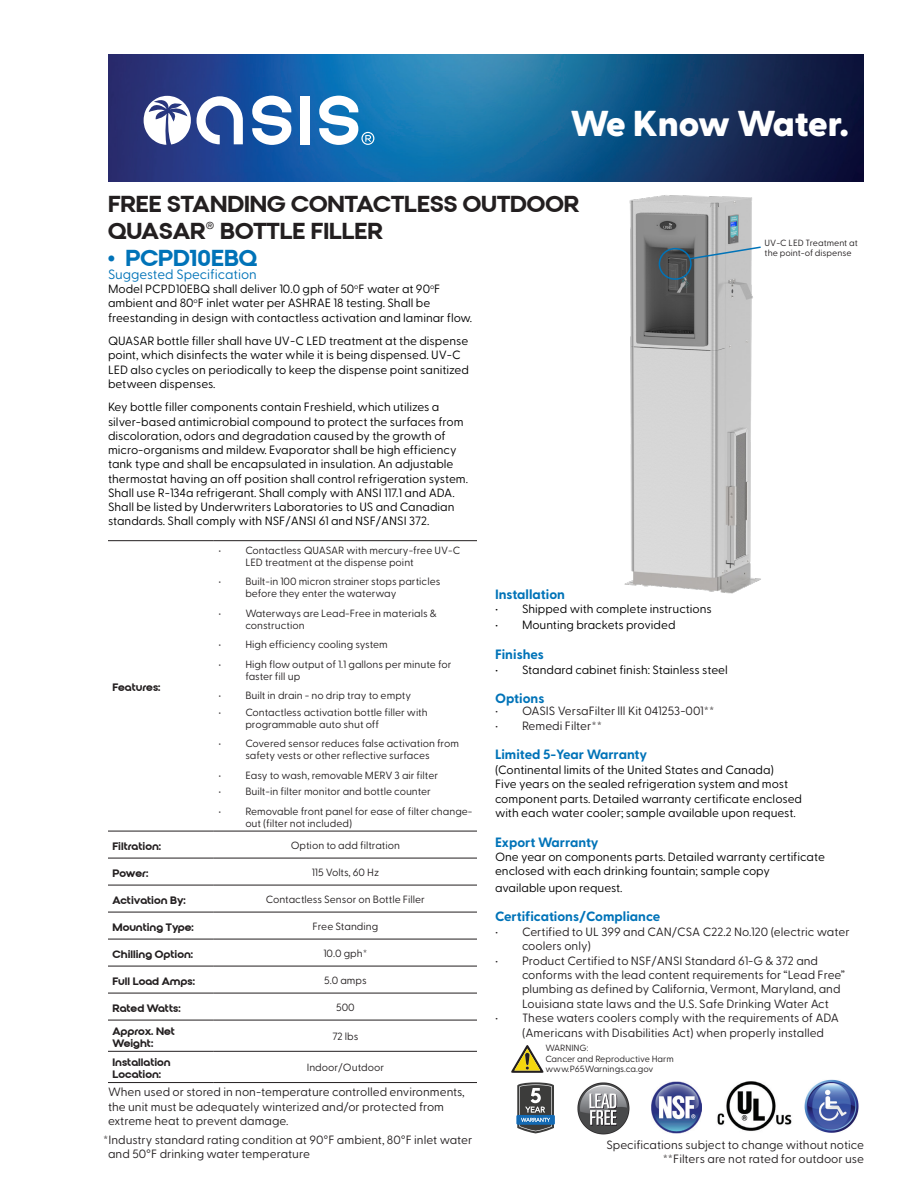
<style>
.page{position:relative;width:918px;height:1188px;background:#fff}
.page>*{position:absolute;margin:0;border:0;box-sizing:border-box;transform-origin:0 0}
.t1{font:800 36px "Greycliff CF";letter-spacing:-.005em;color:#fff}
.t2{font:22.5px "Qualy";color:#231f20}
.t3{font:22.5px "Qualy";color:#0073b8}
.t4{font:700 13.5px "Greycliff CF";color:#0073b8}
.t5{font:13.5px "Greycliff CF";color:#0073b8}
.t6{font:12px/14.2px "Greycliff CF";color:#000}
.t7{font:12px/14.4px "Greycliff CF";color:#231f20}
.t8{font:10.5px/12px "Greycliff CF";color:#231f20}
.t9{font:10.5px/12px "Qualy";color:#231f20}
.t10{font:9px/10.8px "Greycliff CF";color:#231f20}
</style>
<div class="page">
<img style="left:108px;top:54px;width:756px;height:128px">
<svg style="left:144px;top:96px;width:47px;height:49px"></svg>
<svg style="left:197px;top:96px;width:46px;height:48px"></svg>
<svg style="left:252px;top:96px;width:39px;height:49px"></svg>
<div style="left:301px;top:96px;width:9px;height:48px;background:#fff"></div>
<svg style="left:319px;top:96px;width:55px;height:49px"></svg>
<img style="left:624px;top:195px;width:137px;height:399px">
<hr style="left:108px;top:540px;width:106px;height:1px;background:#231f20">
<hr style="left:214px;top:540px;width:263px;height:1px;background:#231f20">
<hr style="left:108px;top:831px;width:106px;height:1px;background:#231f20">
<hr style="left:214px;top:831px;width:263px;height:1px;background:#231f20">
<hr style="left:108px;top:858px;width:106px;height:1px;background:#231f20">
<hr style="left:214px;top:858px;width:263px;height:1px;background:#231f20">
<hr style="left:108px;top:885px;width:106px;height:1px;background:#231f20">
<hr style="left:214px;top:885px;width:263px;height:1px;background:#231f20">
<hr style="left:108px;top:912px;width:106px;height:1px;background:#231f20">
<hr style="left:214px;top:912px;width:263px;height:1px;background:#231f20">
<hr style="left:108px;top:939px;width:106px;height:1px;background:#231f20">
<hr style="left:214px;top:939px;width:263px;height:1px;background:#231f20">
<hr style="left:108px;top:966px;width:106px;height:1px;background:#231f20">
<hr style="left:214px;top:966px;width:263px;height:1px;background:#231f20">
<hr style="left:108px;top:993px;width:106px;height:1px;background:#231f20">
<hr style="left:214px;top:993px;width:263px;height:1px;background:#231f20">
<hr style="left:108px;top:1020px;width:106px;height:1px;background:#231f20">
<hr style="left:214px;top:1020px;width:263px;height:1px;background:#231f20">
<hr style="left:108px;top:1051px;width:106px;height:1px;background:#231f20">
<hr style="left:214px;top:1051px;width:263px;height:1px;background:#231f20">
<hr style="left:108px;top:1082px;width:106px;height:1px;background:#231f20">
<hr style="left:214px;top:1082px;width:263px;height:1px;background:#231f20">
<svg style="left:511px;top:1045px;width:33px;height:28px"></svg>
<div style="left:659px;top:248px;width:33px;height:32px;border:2px solid #0073b8;border-radius:50%"></div>
<svg style="left:688px;top:245px;width:73px;height:15px"></svg>
<img style="left:651px;top:1081px;width:51px;height:52px">
<img style="left:717px;top:1081px;width:75px;height:50px">
<img style="left:805px;top:1079px;width:53px;height:53px">
<img style="left:578px;top:1083px;width:52px;height:52px">
<svg style="left:516px;top:1115px;width:39px;height:10px"></svg>
<svg style="left:517px;top:1082px;width:37px;height:51px;background:#5f6d78"></svg>
<p class="t1" style="left:571px;top:101px;width:280px">We Know Water.</p>
<p class="t2" style="left:108px;top:190px;width:473px">FREE STANDING CONTACTLESS OUTDOOR</p>
<p class="t2" style="left:108px;top:217px;width:277px">QUASAR<sup>®</sup> BOTTLE FILLER</p>
<p class="t3" style="left:108px;top:244px;width:151px">• PCPD10EBQ</p>
<p class="t5" style="left:108px;top:266px;width:150px">Suggested Specification</p>
<p class="t6" style="left:108px;top:282px;width:366px">Model PCPD10EBQ shall deliver 10.0 gph of 50<sup>o</sup>F water at 90<sup>o</sup>F ambient and 80<sup>o</sup>F inlet water per ASHRAE 18 testing. Shall be freestanding in design with contactless activation and laminar flow.</p>
<p class="t6" style="left:108px;top:334px;width:363px">QUASAR bottle filler shall have UV-C LED treatment at the dispense point, which disinfects the water while it is being dispensed. UV-C LED also cycles on periodically to keep the dispense point sanitized between dispenses.</p>
<p class="t6" style="left:108px;top:400px;width:362px">Key bottle filler components contain Freshield, which utilizes a silver-based antimicrobial compound to protect the surfaces from discoloration, odors and degradation caused by the growth of micro-organisms and mildew. Evaporator shall be high efficiency tank type and shall be encapsulated in insulation. An adjustable thermostat having an off position shall control refrigeration system.<br>Shall use R-134a refrigerant. Shall comply with ANSI 117.1 and ADA.<br>Shall be listed by Underwriters Laboratories to US and Canadian standards. Shall comply with NSF/ANSI 61 and NSF/ANSI 372.</p>
<p class="t10" style="left:765px;top:237px;width:95px">UV-C LED Treatment at the point-of dispense</p>
<p class="t9" style="left:112px;top:681px;width:49px">Features:</p>
<p class="t8" style="left:245px;top:544px;width:217px;text-indent:-27px">• Contactless QUASAR with mercury-free UV-C<br>LED treatment at the dispense point</p>
<p class="t8" style="left:245px;top:575px;width:196px;text-indent:-27px">• Built-in 100 micron strainer stops particles before they enter the waterway</p>
<p class="t8" style="left:245px;top:607px;width:193px;text-indent:-27px">• Waterways are Lead-Free in materials &amp; construction</p>
<p class="t8" style="left:218px;top:638px;width:171px">• High efficiency cooling system</p>
<p class="t8" style="left:245px;top:658px;width:208px;text-indent:-27px">• High flow output of 1.1 gallons per minute for faster fill up</p>
<p class="t8" style="left:218px;top:689px;width:194px">• Built in drain - no drip tray to empty</p>
<p class="t8" style="left:245px;top:706px;width:184px;text-indent:-27px">• Contactless activation bottle filler with programmable auto shut off</p>
<p class="t8" style="left:218px;top:737px;width:242px;text-align:center">• Covered sensor reduces false activation from safety vests or other reflective surfaces</p>
<p class="t8" style="left:218px;top:769px;width:221px">• Easy to wash, removable MERV 3 air filter</p>
<p class="t8" style="left:218px;top:785px;width:214px">• Built-in filter monitor and bottle counter</p>
<p class="t8" style="left:245px;top:805px;width:229px;text-indent:-27px">• Removable front panel for ease of filter change&shy;out (filter not included)</p>
<p class="t9" style="left:112px;top:840px;width:50px">Filtration:</p>
<p class="t8" style="left:291px;top:839px;width:111px">Option to add filtration</p>
<p class="t9" style="left:112px;top:867px;width:37px">Power:</p>
<p class="t8" style="left:312px;top:866px;width:69px">115 Volts, 60 Hz</p>
<p class="t9" style="left:112px;top:894px;width:75px">Activation By:</p>
<p class="t8" style="left:266px;top:893px;width:161px">Contactless Sensor on Bottle Filler</p>
<p class="t9" style="left:112px;top:921px;width:83px">Mounting Type:</p>
<p class="t8" style="left:313px;top:920px;width:67px">Free Standing</p>
<p class="t9" style="left:112px;top:948px;width:82px">Chilling Option:</p>
<p class="t8" style="left:323px;top:947px;width:45px">10.0 gph*</p>
<p class="t9" style="left:112px;top:975px;width:84px">Full Load Amps:</p>
<p class="t8" style="left:324px;top:974px;width:44px">5.0 amps</p>
<p class="t9" style="left:112px;top:1002px;width:70px">Rated Watts:</p>
<p class="t8" style="left:336px;top:1001px;width:20px">500</p>
<p class="t9" style="left:112px;top:1025px;width:64px">Approx. Net<br>Weight:</p>
<p class="t8" style="left:332px;top:1030px;width:28px">72 lbs</p>
<p class="t9" style="left:112px;top:1056px;width:60px">Installation<br>Location:</p>
<p class="t8" style="left:307px;top:1062px;width:79px">Indoor/Outdoor</p>
<p class="t7" style="left:108px;top:1085px;width:358px">When used or stored in non-temperature controlled environments, the unit must be adequately winterized and/or protected from</p>
<p class="t7" style="left:108px;top:1114px;width:182px">extreme heat to prevent damage.</p>
<p class="t7" style="left:108px;top:1132px;width:366px;text-indent:-5px">*Industry standard rating condition at 90°F ambient, 80°F inlet water and 50°F drinking water temperature</p>
<p class="t4" style="left:495px;top:586px;width:72px">Installation</p>
<p class="t6" style="left:495px;top:602px;width:218px">• Shipped with complete instructions</p>
<p class="t6" style="left:495px;top:618px;width:182px">• Mounting brackets provided</p>
<p class="t4" style="left:495px;top:646px;width:51px">Finishes</p>
<p class="t6" style="left:495px;top:662px;width:234px">• Standard cabinet finish: Stainless steel</p>
<p class="t4" style="left:495px;top:690px;width:51px">Options</p>
<p class="t7" style="left:495px;top:704px;width:221px">• OASIS VersaFilter lll Kit 041253-001**</p>
<p class="t7" style="left:495px;top:718px;width:109px">• Remedi Filter**</p>
<p class="t4" style="left:495px;top:746px;width:154px">Limited 5-Year Warranty</p>
<p class="t6" style="left:495px;top:762px;width:309px">(Continental limits of the United States and Canada)<br>Five years on the sealed refrigeration system and most component parts. Detailed warranty certificate enclosed with each water cooler; sample available upon request.</p>
<p class="t4" style="left:495px;top:834px;width:105px">Export Warranty</p>
<p class="t6" style="left:495px;top:850px;width:331px">One year on components parts. Detailed warranty certificate enclosed with each drinking fountain; sample copy</p>
<p class="t6" style="left:495px;top:880px;width:129px">available upon request.</p>
<p class="t4" style="left:495px;top:908px;width:167px">Certifications/Compliance</p>
<p class="t7" style="left:522px;top:924px;width:329px;text-indent:-27px">• Certified to UL 399 and CAN/CSA C22.2 No.120 (electric water coolers only)</p>
<p class="t7" style="left:522px;top:953px;width:325px;text-indent:-27px">• Product Certified to NSF/ANSI Standard 61-G &amp; 372 and conforms with the lead content requirements for “Lead Free” plumbing as defined by California, Vermont, Maryland, and Louisiana state laws and the U.S. Safe Drinking Water Act</p>
<p class="t7" style="left:522px;top:1011px;width:319px;text-indent:-27px">• These waters coolers comply with the requirements of ADA (Americans with Disabilities Act) when properly installed</p>
<p class="t10" style="left:545px;top:1042px;width:45px">WARNING:</p>
<p class="t10" style="left:545px;top:1053px;width:130px">Cancer and Reproductive Harm</p>
<p class="t10" style="left:545px;top:1064px;width:110px">www.P65Warnings.ca.gov</p>
<p class="t7" style="left:606px;top:1138px;width:259px">Specifications subject to change without notice</p>
<p class="t7" style="left:663px;top:1152px;width:203px">**Filters are not rated for outdoor use</p>
</div>
